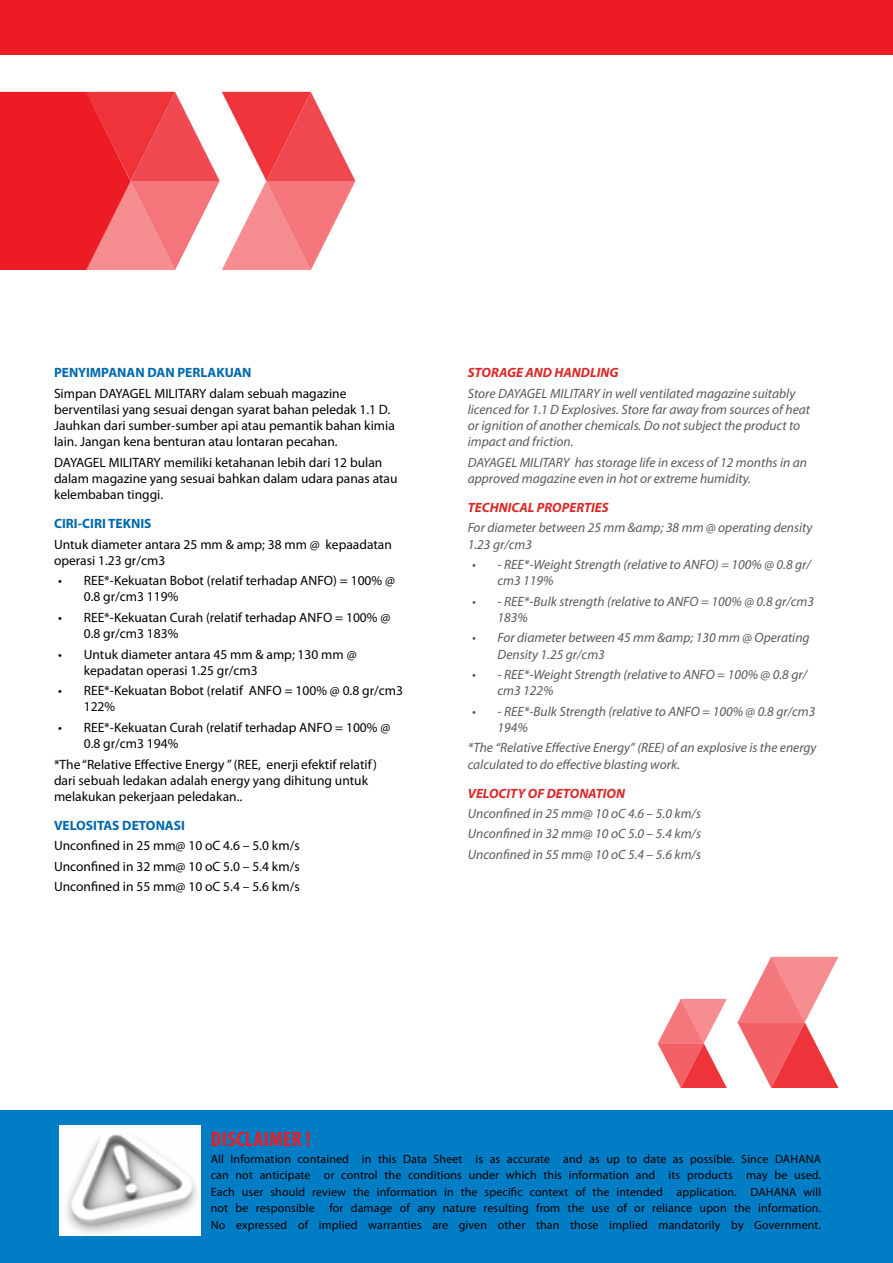
<style>
.page{position:relative;width:893px;height:1263px;background:#fff}
.page>*{position:absolute;margin:0;border:0;box-sizing:border-box;transform-origin:0 0}
.t1{font:700 condensed 21px "Myriad Pro";letter-spacing:.02em;color:#ed1d24}
.t2{font:13.5px/16.2px "Myriad Pro";color:#000}
.t3{font:italic 13.5px/16.2px "Myriad Pro";color:#58595b}
.t4{font:italic 700 13.5px "Myriad Pro";color:#d92827}
.t5{font:700 13.5px "Myriad Pro";color:#0168ad}
.t6{font:12px/16.5px "Myriad Pro";letter-spacing:.01em;color:#000;text-align:justify}
</style>
<div class="page">
<div style="left:0;top:0;width:893px;height:54px;background:#ed1c24"></div>
<svg style="left:0;top:92px;width:355px;height:178px"></svg>
<svg style="left:737px;top:957px;width:101px;height:131px"></svg>
<svg style="left:658px;top:999px;width:69px;height:89px"></svg>
<div style="left:0;top:1111px;width:893px;height:152px;background:#007dc4"></div>
<img style="left:59px;top:1125px;width:141px;height:110px">
<p class="t5" style="left:54px;top:364px;width:199px">PENYIMPANAN DAN PERLAKUAN</p>
<p class="t2" style="left:54px;top:385px;width:342px">Simpan DAYAGEL MILITARY dalam sebuah magazine berventilasi yang sesuai dengan syarat bahan peledak 1.1 D.<br>Jauhkan dari sumber-sumber api atau pemantik bahan kimia lain. Jangan kena benturan atau lontaran pecahan.</p>
<p class="t2" style="left:54px;top:454px;width:345px">DAYAGEL MILITARY memiliki ketahanan lebih dari 12 bulan dalam magazine yang sesuai bahkan dalam udara panas atau kelembaban tinggi.</p>
<p class="t5" style="left:54px;top:515px;width:99px">CIRI-CIRI TEKNIS</p>
<p class="t2" style="left:54px;top:536px;width:339px">Untuk diameter antara 25 mm &amp; amp; 38 mm @ kepaadatan operasi 1.23 gr/cm3</p>
<p class="t2" style="left:84px;top:572px;width:313px;text-indent:-26px">• REE*-Kekuatan Bobot (relatif terhadap ANFO) = 100% @<br>0.8 gr/cm3 119%</p>
<p class="t2" style="left:84px;top:609px;width:308px;text-indent:-26px">• REE*-Kekuatan Curah (relatif terhadap ANFO = 100% @<br>0.8 gr/cm3 183%</p>
<p class="t2" style="left:84px;top:646px;width:274px;text-indent:-26px">• Untuk diameter antara 45 mm &amp; amp; 130 mm @ kepadatan operasi 1.25 gr/cm3</p>
<p class="t2" style="left:84px;top:682px;width:321px;text-indent:-26px">• REE*-Kekuatan Bobot (relatif ANFO = 100% @ 0.8 gr/cm3<br>122%</p>
<p class="t2" style="left:84px;top:719px;width:308px;text-indent:-26px">• REE*-Kekuatan Curah (relatif terhadap ANFO = 100% @<br>0.8 gr/cm3 194%</p>
<p class="t2" style="left:54px;top:756px;width:324px">*The “Relative Effective Energy ” (REE, enerji efektif relatif) dari sebuah ledakan adalah energy yang dihitung untuk melakukan pekerjaan peledakan..</p>
<p class="t5" style="left:54px;top:816px;width:132px">VELOSITAS DETONASI</p>
<p class="t2" style="left:54px;top:835px;width:247px;line-height:20.4px;text-align:justify">Unconfined in 25 mm@ 10 oC 4.6 – 5.0 km/s Unconfined in 32 mm@ 10 oC 5.0 – 5.4 km/s Unconfined in 55 mm@ 10 oC 5.4 – 5.6 km/s</p>
<p class="t4" style="left:468px;top:364px;width:152px">STORAGE AND HANDLING</p>
<p class="t3" style="left:468px;top:385px;width:344px">Store DAYAGEL MILITARY in well ventilated magazine suitably licenced for 1.1 D Explosives. Store far away from sources of heat or ignition of another chemicals. Do not subject the product to impact and friction.</p>
<p class="t3" style="left:468px;top:454px;width:341px">DAYAGEL MILITARY has storage life in excess of 12 months in an approved magazine even in hot or extreme humidity.</p>
<p class="t4" style="left:468px;top:499px;width:142px">TECHNICAL PROPERTIES</p>
<p class="t3" style="left:468px;top:520px;width:346px">For diameter between 25 mm &amp;amp; 38 mm @ operating density<br>1.23 gr/cm3</p>
<p class="t3" style="left:497px;top:556px;width:315px;text-indent:-26px">• - REE*-Weight Strength (relative to ANFO) = 100% @ 0.8 gr/ cm3 119%</p>
<p class="t3" style="left:497px;top:593px;width:318px;text-indent:-26px">• - REE*-Bulk strength (relative to ANFO = 100% @ 0.8 gr/cm3<br>183%</p>
<p class="t3" style="left:497px;top:629px;width:314px;text-indent:-26px">• For diameter between 45 mm &amp;amp; 130 mm @ Operating<br>Density 1.25 gr/cm3</p>
<p class="t3" style="left:497px;top:666px;width:311px;text-indent:-26px">• - REE*-Weight Strength (relative to ANFO = 100% @ 0.8 gr/ cm3 122%</p>
<p class="t3" style="left:497px;top:703px;width:319px;text-indent:-26px">• - REE*-Bulk Strength (relative to ANFO = 100% @ 0.8 gr/cm3<br>194%</p>
<p class="t3" style="left:468px;top:739px;width:350px">*The “Relative Effective Energy” (REE) of an explosive is the energy calculated to do effective blasting work.</p>
<p class="t4" style="left:468px;top:784px;width:159px">VELOCITY OF DETONATION</p>
<p class="t3" style="left:468px;top:803px;width:235px;line-height:20.4px;text-align:justify">Unconfined in 25 mm@ 10 oC 4.6 – 5.0 km/s Unconfined in 32 mm@ 10 oC 5.0 – 5.4 km/s Unconfined in 55 mm@ 10 oC 5.4 – 5.6 km/s</p>
<h1 class="t1" style="left:211px;top:1126px;width:101px">DISCLAIMER !</h1>
<p class="t6" style="left:211px;top:1150px;width:612px">All Information contained in this Data Sheet is as accurate and as up to date as possible. Since DAHANA can not anticipate or control the conditions under which this information and its products may be used.<br>Each user should review the information in the specific context of the intended application. DAHANA will not be responsible for damage of any nature resulting from the use of or reliance upon the information.<br>No expressed of implied warranties are given other than those implied mandatorily by Government.</p>
</div>
